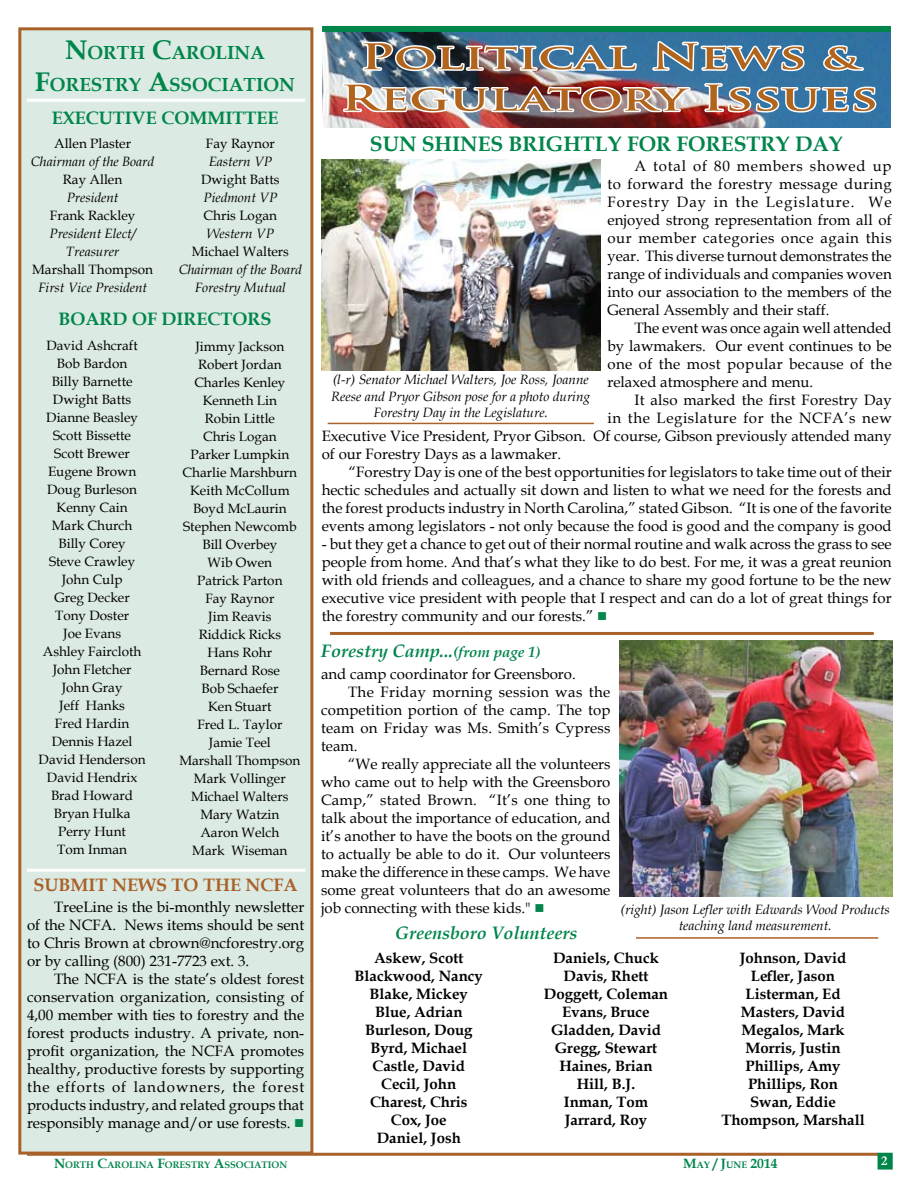
<style>
.page{position:relative;width:918px;height:1188px;background:#fff}
.page>*{position:absolute;margin:0;border:0;box-sizing:border-box;transform-origin:0 0}
.t1{font:700 34.5px/41.4px "Trajan Pro";color:#b1641c;text-align:center;scale:1.5 1}
.t2{font:700 21px "Book Antiqua";color:#00854b}
.t3{font:700 18.9px/32.4px "Book Antiqua";color:#00854b;text-align:center}
.t4{font:italic 700 18px "Book Antiqua";color:#00854b}
.t5{font:700 18px "Book Antiqua";color:#00854b}
.t6{font:700 18px "Book Antiqua";color:#a86129}
.t7{font:15px/18px "Book Antiqua";color:#000;text-align:justify}
.t8{font:700 15px/18px "Book Antiqua";color:#000;text-align:center}
.t9{font:15px "Book Antiqua";letter-spacing:.04em;color:#000}
.t10{font:15px "Book Antiqua";letter-spacing:.025em;color:#000}
.t11{font:13.5px/18px "Book Antiqua";color:#000;text-align:center}
.t12{font:italic 13.5px/16.5px "Book Antiqua";color:#000;text-align:center}
.t13{font:700 13.5px "Book Antiqua";color:#00854b}
.t14{font:700 9.45px "Book Antiqua";color:#00854b}
.s1{font-size:27px}
.s2{color:#00854b}
.s3{font-size:15px}
.s4{font-size:13.5px}
.s5{font-size:9.45px}
</style>
<div class="page">
<hr style="left:27px;top:1153px;width:851px;height:3px;background:#a86129">
<div style="left:878px;top:1153px;width:14px;height:16px;background:#00854b"></div>
<div style="left:878px;top:1153px;width:15px;height:17px;border:2px solid #00854b"></div>
<img style="left:323px;top:32px;width:568px;height:96px">
<div style="left:322px;top:26px;width:569px;height:6px;background:#00854b"></div>
<img style="left:341px;top:25px;width:537px;height:103px">
<div style="left:20px;top:29px;width:292px;height:1124px;background:#dbeae2"></div>
<div style="left:18px;top:27px;width:295px;height:1128px;border:3px solid #a86129"></div>
<hr style="left:27px;top:99px;width:278px;height:3px;background:#fff">
<hr style="left:27px;top:869px;width:278px;height:3px;background:#fff">
<hr style="left:330px;top:632px;width:544px;height:3px;background:#a86129">
<img style="left:620px;top:641px;width:272px;height:256px">
<hr style="left:636px;top:937px;width:242px;height:2px;background:#a86129">
<img style="left:322px;top:159px;width:279px;height:211px">
<hr style="left:328px;top:423px;width:266px;height:1px;background:#a86129">
<p class="t3" style="left:35px;top:36px;width:260px"><span class="s1">N</span>orth <span class="s1">C</span>arolina<br><span class="s1">F</span>orestry <span class="s1">A</span>ssociation</p>
<p class="t5" style="left:52px;top:105px;width:228px">executive committee</p>
<p class="t11" style="left:206px;top:135px;width:70px">Fay Raynor</p>
<p class="t12" style="left:209px;top:153px;width:65px">Eastern VP</p>
<p class="t11" style="left:201px;top:171px;width:80px">Dwight Batts</p>
<p class="t12" style="left:203px;top:189px;width:75px">Piedmont VP</p>
<p class="t11" style="left:204px;top:207px;width:75px">Chris Logan</p>
<p class="t12" style="left:207px;top:225px;width:69px">Western VP</p>
<p class="t11" style="left:192px;top:243px;width:99px">Michael Walters</p>
<p class="t12" style="left:179px;top:261px;width:125px;line-height:18px">Chairman of the Board<br>Forestry Mutual</p>
<p class="t5" style="left:59px;top:306px;width:15px">BOARD</p>
<p class="t5" style="left:132px;top:306px;width:42px">OF DIRE</p>
<p class="t5" style="left:208px;top:306px;width:39px">CTORS</p>
<p class="t11" style="left:54px;top:135px;width:78px">Allen Plaster</p>
<p class="t12" style="left:31px;top:153px;width:125px">Chairman of the Board</p>
<p class="t11" style="left:63px;top:171px;width:61px">Ray Allen</p>
<p class="t12" style="left:67px;top:189px;width:53px">President</p>
<p class="t11" style="left:50px;top:207px;width:87px">Frank Rackley</p>
<p class="t12" style="left:49px;top:225px;width:88px;line-height:18px">President Elect/<br>Treasurer</p>
<p class="t11" style="left:32px;top:261px;width:122px">Marshall Thompson</p>
<p class="t12" style="left:38px;top:279px;width:111px">First Vice President</p>
<p class="t11" style="left:39px;top:336px;width:108px">David Ashcraft<br>Bob Bardon<br>Billy Barnette<br>Dwight Batts<br>Dianne Beasley<br>Scott Bissette<br>Scott Brewer<br>Eugene Brown<br>Doug Burleson<br>Kenny Cain<br>Mark Church<br>Billy Corey<br>Steve Crawley<br>John Culp<br>Greg Decker<br>Tony Doster<br>Joe Evans<br>Ashley Faircloth<br>John Fletcher<br>John Gray<br>Jeff Hanks<br>Fred Hardin<br>Dennis Hazel<br>David Henderson<br>David Hendrix<br>Brad Howard<br>Bryan Hulka<br>Perry Hunt<br>Tom Inman</p>
<p class="t11" style="left:179px;top:337px;width:122px">Jimmy Jackson<br>Robert Jordan<br>Charles Kenley<br>Kenneth Lin<br>Robin Little<br>Chris Logan<br>Parker Lumpkin<br>Charlie Marshburn<br>Keith McCollum<br>Boyd McLaurin<br>Stephen Newcomb<br>Bill Overbey<br>Wib Owen<br>Patrick Parton<br>Fay Raynor<br>Jim Reavis<br>Riddick Ricks<br>Hans Rohr<br>Bernard Rose<br>Bob Schaefer<br>Ken Stuart<br>Fred L. Taylor<br>Jamie Teel<br>Marshall Thompson<br>Mark Vollinger<br>Michael Walters<br>Mary Watzin<br>Aaron Welch<br>Mark Wiseman</p>
<p class="t6" style="left:34px;top:873px;width:265px">Submit News to the NCFA</p>
<p class="t7" style="left:27px;top:898px;width:279px;text-indent:27px">TreeLine is the bi-monthly newsletter of the NCFA. News items should be sent to Chris Brown at cbrown@ncforestry.org or by calling (800) 231-7723 ext. 3.</p>
<p class="t7" style="left:27px;top:970px;width:279px;text-indent:27px">The NCFA is the state’s oldest forest conservation organization, consisting of 4,00 member with ties to forestry and the forest products industry. A private, non&shy;profit organization, the NCFA promotes healthy, productive forests by supporting the efforts of landowners, the forest products industry, and related groups that responsibly manage and/or use forests. <span class="s2">■</span></p>
<h1 class="t1" style="left:340px;top:36px;width:360px">Political News &amp;<br>Regulatory Issues</h1>
<h2 class="t2" style="left:370px;top:129px;width:475px">sun shines brightly for forestry day</h2>
<p class="t7" style="left:608px;top:157px;width:286px;text-indent:27px">A total of 80 members showed up to forward the forestry message during Forestry Day in the Legislature. We enjoyed strong representation from all of our member categories once again this year. This diverse turnout demonstrates the range of individuals and companies woven into our association to the members of the General Assembly and their staff.</p>
<p class="t7" style="left:608px;top:319px;width:286px;text-indent:27px">The event was once again well attended by lawmakers. Our event continues to be one of the most popular because of the relaxed atmosphere and menu.</p>
<p class="t7" style="left:634px;top:391px;width:259px">It also marked the first Forestry Day</p>
<p class="t9" style="left:608px;top:408px;width:286px">in the Legislature for the NCFA’s new</p>
<p class="t7" style="left:322px;top:427px;width:571px">Executive Vice President, Pryor Gibson. Of course, Gibson previously attended many</p>
<p class="t7" style="left:322px;top:445px;width:241px">of our Forestry Days as a lawmaker.</p>
<p class="t7" style="left:349px;top:463px;width:545px">“Forestry Day is one of the best opportunities for legislators to take time out of their</p>
<p class="t7" style="left:322px;top:481px;width:572px">hectic schedules and actually sit down and listen to what we need for the forests and</p>
<p class="t7" style="left:322px;top:499px;width:572px">the forest products industry in North Carolina,” stated Gibson. “It is one of the favorite</p>
<p class="t7" style="left:322px;top:517px;width:572px">events among legislators - not only because the food is good and the company is good</p>
<p class="t7" style="left:322px;top:535px;width:572px">- but they get a chance to get out of their normal routine and walk across the grass to see people from home. And that’s what they like to do best. For me, it was a great reunion with old friends and colleagues, and a chance to share my good fortune to be the new executive vice president with people that I respect and can do a lot of great things for the forestry community and our forests.” <span class="s2">■</span></p>
<p class="t12" style="left:331px;top:371px;width:260px">(l-r) Senator Michael Walters, Joe Ross, Joanne<br>Reese and Pryor Gibson pose for a photo during<br>Forestry Day in the Legislature.</p>
<p class="t4" style="left:321px;top:639px;width:221px">Forestry Camp...<span class="s3">(from page 1)</span></p>
<p class="t7" style="left:321px;top:664px;width:256px">and camp coordinator for Greensboro.</p>
<p class="t10" style="left:348px;top:681px;width:264px">The Friday morning session was the</p>
<p class="t7" style="left:321px;top:700px;width:291px">competition portion of the camp. The top</p>
<p class="t7" style="left:321px;top:718px;width:291px">team on Friday was Ms. Smith’s Cypress</p>
<p class="t7" style="left:321px;top:736px;width:38px">team.</p>
<p class="t7" style="left:348px;top:754px;width:264px">“We really appreciate all the volunteers</p>
<p class="t7" style="left:321px;top:772px;width:291px">who came out to help with the Greensboro</p>
<p class="t7" style="left:321px;top:790px;width:291px">Camp,” stated Brown. “It’s one thing to</p>
<p class="t7" style="left:321px;top:808px;width:291px">talk about the importance of education, and</p>
<p class="t7" style="left:321px;top:826px;width:291px">it’s another to have the boots on the ground</p>
<p class="t7" style="left:321px;top:844px;width:291px">to actually be able to do it. Our volunteers</p>
<p class="t7" style="left:321px;top:862px;width:291px">make the difference in these camps. We have</p>
<p class="t7" style="left:321px;top:880px;width:291px">some great volunteers that do an awesome</p>
<p class="t7" style="left:321px;top:898px;width:225px">job connecting with these kids." <span class="s2">■</span></p>
<p class="t4" style="left:395px;top:921px;width:184px">Greensboro Volunteers</p>
<p class="t12" style="left:621px;top:901px;width:271px">(right) Jason Lefler with Edwards Wood Products teaching land measurement.</p>
<p class="t8" style="left:355px;top:949px;width:130px">Askew, Scott<br>Blackwood, Nancy<br>Blake, Mickey<br>Blue, Adrian<br>Burleson, Doug<br>Byrd, Michael<br>Castle, David<br>Cecil, John<br>Charest, Chris<br>Cox, Joe<br>Daniel, Josh</p>
<p class="t8" style="left:544px;top:949px;width:126px">Daniels, Chuck<br>Davis, Rhett<br>Doggett, Coleman<br>Evans, Bruce<br>Gladden, David<br>Gregg, Stewart<br>Haines, Brian<br>Hill, B.J.<br>Inman, Tom<br>Jarrard, Roy</p>
<p class="t8" style="left:721px;top:949px;width:145px">Johnson, David<br>Lefler, Jason<br>Listerman, Ed<br>Masters, David<br>Megalos, Mark<br>Morris, Justin<br>Phillips, Amy<br>Phillips, Ron<br>Swan, Eddie<br>Thompson, Marshall</p>
<p class="t14" style="left:54px;top:1158px;width:234px"><span class="s4">N</span>orth <span class="s4">C</span>arolina <span class="s4">F</span>orestry <span class="s4">A</span>ssociation</p>
<p class="t13" style="left:683px;top:1154px;width:96px">M<span class="s5">ay</span> / J<span class="s5">une</span> 2014</p>
</div>
